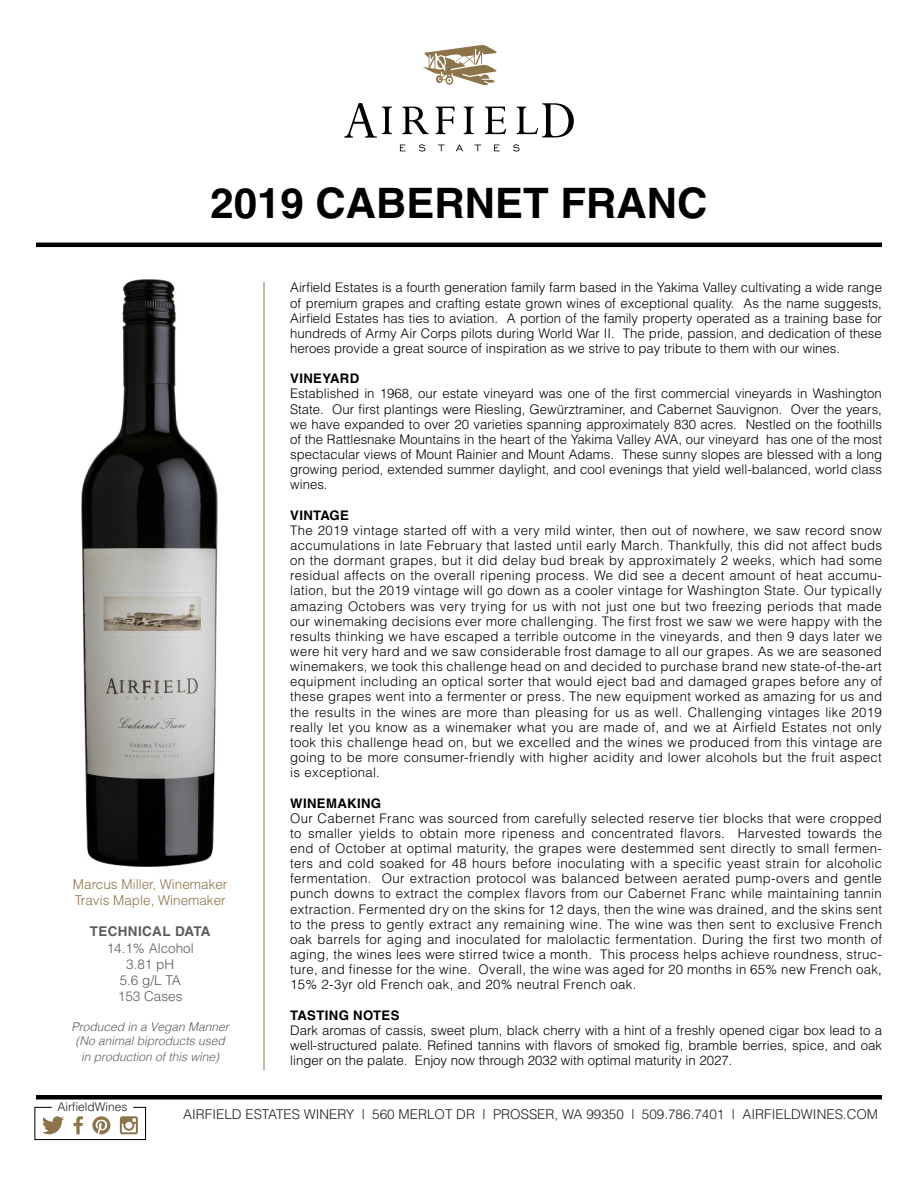
<style>
.page{position:relative;width:918px;height:1188px;background:#fff}
.page>*{position:absolute;margin:0;border:0;box-sizing:border-box;transform-origin:0 0}
.t1{font:700 42px "Helvetica";color:#000001}
.t2{font:300 13.5px "Helvetica";color:#231f20}
.t3{font:300 13.5px "Helvetica";color:#8d734a}
.t4{font:300 13.5px "Helvetica";color:#5b5c5d}
.t5{font:700 13.5px "Helvetica";letter-spacing:.025em;color:#5b5c5d}
.t6{font:300 13.2px/15.1px "Helvetica";color:#000001;text-align:justify}
.t7{font:700 13.2px "Helvetica";letter-spacing:.025em;color:#000001}
.t8{font:italic 300 12px "Helvetica";color:#5b5c5d}
.t9{font:300 12px "Helvetica";color:#231f20}
</style>
<div class="page">
<img style="left:81px;top:280px;width:137px;height:586px">
<svg style="left:400px;top:145px;width:6px;height:6px"></svg>
<svg style="left:419px;top:144px;width:6px;height:8px"></svg>
<svg style="left:438px;top:145px;width:7px;height:6px"></svg>
<svg style="left:456px;top:145px;width:7px;height:6px"></svg>
<svg style="left:475px;top:145px;width:6px;height:6px"></svg>
<svg style="left:494px;top:145px;width:6px;height:6px"></svg>
<svg style="left:513px;top:144px;width:7px;height:8px"></svg>
<svg style="left:402px;top:107px;width:27px;height:27px"></svg>
<svg style="left:436px;top:107px;width:18px;height:27px"></svg>
<svg style="left:464px;top:107px;width:10px;height:27px"></svg>
<svg style="left:485px;top:107px;width:21px;height:27px"></svg>
<svg style="left:344px;top:103px;width:48px;height:35px"></svg>
<svg style="left:517px;top:103px;width:57px;height:34px"></svg>
<svg style="left:423px;top:45px;width:74px;height:41px"></svg>
<hr style="left:36px;top:243px;width:846px;height:4px;background:#000001">
<div style="left:36px;top:1095px;width:846px;height:5px;background:#000001"></div>
<hr style="left:264px;top:282px;width:1px;height:788px;background:#8d734a">
<svg style="left:34px;top:1107px;width:112px;height:33px"></svg>
<p class="t1" style="left:210px;top:177px;width:499px">2019 CABERNET FRANC</p>
<p class="t3" style="left:73px;top:876px;width:156px">Marcus Miller, Winemaker</p>
<p class="t3" style="left:75px;top:892px;width:153px">Travis Maple, Winemaker</p>
<p class="t5" style="left:90px;top:923px;width:122px">TECHNICAL DATA</p>
<p class="t4" style="left:107px;top:939px;width:89px">14.1% Alcohol</p>
<p class="t4" style="left:126px;top:956px;width:50px">3.81 pH</p>
<p class="t4" style="left:120px;top:972px;width:63px">5.6 g/L TA</p>
<p class="t4" style="left:118px;top:988px;width:66px">153 Cases</p>
<p class="t8" style="left:72px;top:1016px;width:159px">Produced in a Vegan Manner</p>
<p class="t8" style="left:76px;top:1031px;width:151px">(No animal biproducts used</p>
<p class="t8" style="left:81px;top:1047px;width:140px">in production of this wine)</p>
<p class="t6" style="left:290px;top:280px;width:593px">Airfield Estates is a fourth generation family farm based in the Yakima Valley cultivating a wide range of premium grapes and crafting estate grown wines of exceptional quality. As the name suggests, Airfield Estates has ties to aviation. A portion of the family property operated as a training base for hundreds of Army Air Corps pilots during World War II. The pride, passion, and dedication of these heroes provide a great source of inspiration as we strive to pay tribute to them with our wines.</p>
<p class="t7" style="left:290px;top:371px;width:71px">VINEYARD</p>
<p class="t6" style="left:290px;top:386px;width:593px">Established in 1968, our estate vineyard was one of the first commercial vineyards in Washington State. Our first plantings were Riesling, Gewürztraminer, and Cabernet Sauvignon. Over the years, we have expanded to over 20 varieties spanning approximately 830 acres. Nestled on the foothills of the Rattlesnake Mountains in the heart of the Yakima Valley AVA, our vineyard has one of the most spectacular views of Mount Rainier and Mount Adams. These sunny slopes are blessed with a long growing period, extended summer daylight, and cool evenings that yield well-balanced, world‐class wines.</p>
<p class="t7" style="left:290px;top:507px;width:60px">VINTAGE</p>
<p class="t6" style="left:290px;top:522px;width:593px">The 2019 vintage started off with a very mild winter, then out of nowhere, we saw record snow accumulations in late February that lasted until early March. Thankfully, this did not affect buds on the dormant grapes, but it did delay bud break by approximately 2 weeks, which had some residual affects on the overall ripening process. We did see a decent amount of heat accumu&shy;lation, but the 2019 vintage will go down as a cooler vintage for Washington State. Our typically amazing Octobers was very trying for us with not just one but two freezing periods that made our winemaking decisions ever more challenging. The first frost we saw we were happy with the results thinking we have escaped a terrible outcome in the vineyards, and then 9 days later we were hit very hard and we saw considerable frost damage to all our grapes. As we are seasoned winemakers, we took this challenge head on and decided to purchase brand new state-of-the-art equipment including an optical sorter that would eject bad and damaged grapes before any of these grapes went into a fermenter or press. The new equipment worked as amazing for us and the results in the wines are more than pleasing for us as well. Challenging vintages like 2019 really let you know as a winemaker what you are made of, and we at Airfield Estates not only took this challenge head on, but we excelled and the wines we produced from this vintage are going to be more consumer-friendly with higher acidity and lower alcohols but the fruit aspect is exceptional.</p>
<p class="t7" style="left:290px;top:795px;width:92px">WINEMAKING</p>
<p class="t6" style="left:290px;top:810px;width:593px">Our Cabernet Franc was sourced from carefully selected reserve tier blocks that were cropped to smaller yields to obtain more ripeness and concentrated flavors. Harvested towards the end of October at optimal maturity, the grapes were destemmed sent directly to small fermen&shy;ters and cold soaked for 48 hours before inoculating with a specific yeast strain for alcoholic fermentation. Our extraction protocol was balanced between aerated pump-overs and gentle punch downs to extract the complex flavors from our Cabernet Franc while maintaining tannin extraction. Fermented dry on the skins for 12 days, then the wine was drained, and the skins sent to the press to gently extract any remaining wine. The wine was then sent to exclusive French oak barrels for aging and inoculated for malolactic fermentation. During the first two month of aging, the wines lees were stirred twice a month. This process helps achieve roundness, struc&shy;ture, and finesse for the wine. Overall, the wine was aged for 20 months in 65% new French oak, 15% 2-3yr old French oak, and 20% neutral French oak.</p>
<p class="t7" style="left:290px;top:1007px;width:111px">TASTING NOTES</p>
<p class="t6" style="left:290px;top:1022px;width:593px">Dark aromas of cassis, sweet plum, black cherry with a hint of a freshly opened cigar box lead to a well-structured palate. Refined tannins with flavors of smoked fig, bramble berries, spice, and oak linger on the palate. Enjoy now through 2032 with optimal maturity in 2027.</p>
<p class="t9" style="left:57px;top:1099px;width:72px">AirfieldWines</p>
<p class="t2" style="left:183px;top:1106px;width:697px">AIRFIELD ESTATES WINERY | 560 MERLOT DR | PROSSER, WA 99350 | 509.786.7401 | AIRFIELDWINES.COM</p>
</div>
